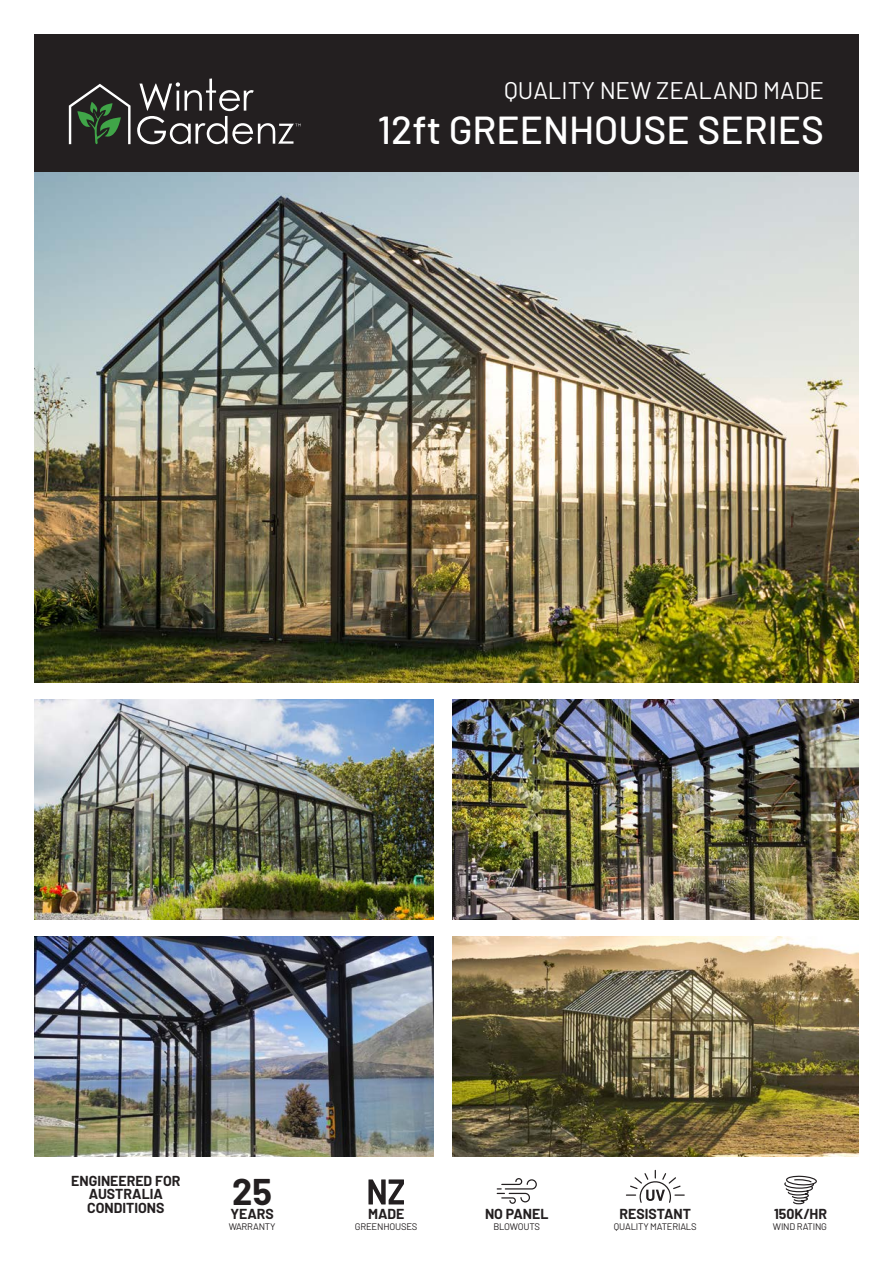
<style>
.page{position:relative;width:893px;height:1263px;background:#fff}
.page>*{position:absolute;margin:0;border:0;box-sizing:border-box;transform-origin:0 0}
.WG_Brochure_Header_small{font:500 39px "Barlow";color:#fff}
.t1{font:700 36.3px "Barlow";color:#231f20}
.WG_Brochure_Header_small-2{font:24px "Barlow";color:#fff}
.t2{font:700 14.1px "Barlow";color:#231f20}
.t3{font:9.45px "Barlow";letter-spacing:-.02em;color:#231f20}
</style>
<div class="page">
<div style="left:34px;top:34px;width:825px;height:138px;background:#231f20"></div>
<img style="left:34px;top:172px;width:825px;height:510px">
<img style="left:34px;top:700px;width:400px;height:220px">
<img style="left:34px;top:937px;width:400px;height:220px">
<img style="left:453px;top:700px;width:406px;height:220px">
<img style="left:453px;top:937px;width:406px;height:220px">
<svg style="left:69px;top:84px;width:62px;height:61px"></svg>
<svg style="left:137px;top:79px;width:164px;height:65px"></svg>
<svg style="left:368px;top:1179px;width:36px;height:25px"></svg>
<svg style="left:496px;top:1178px;width:41px;height:26px"></svg>
<svg style="left:626px;top:1169px;width:59px;height:34px"></svg>
<svg style="left:784px;top:1176px;width:33px;height:29px"></svg>
<p class="WG_Brochure_Header_small-2" style="left:504px;top:76px;width:321px">QUALITY NEW ZEALAND MADE</p>
<p class="WG_Brochure_Header_small" style="left:378px;top:106px;width:448px">12ft GREENHOUSE SERIES</p>
<p class="t2" style="left:71px;top:1172px;width:111px">ENGINEERED FOR</p>
<p class="t2" style="left:89px;top:1185px;width:76px">AUSTRALIA</p>
<p class="t2" style="left:87px;top:1199px;width:79px">CONDITIONS</p>
<p class="t1" style="left:232px;top:1169px;width:41px">25</p>
<p class="t2" style="left:230px;top:1205px;width:45px">YEARS</p>
<p class="t3" style="left:229px;top:1221px;width:48px">WARRANTY</p>
<p class="t2" style="left:368px;top:1205px;width:38px">MADE</p>
<p class="t3" style="left:355px;top:1221px;width:64px">GREENHOUSES</p>
<p class="t2" style="left:485px;top:1205px;width:65px">NO PANEL</p>
<p class="t3" style="left:493px;top:1221px;width:48px">BLOWOUTS</p>
<p class="t2" style="left:620px;top:1205px;width:73px">RESISTANT</p>
<p class="t3" style="left:614px;top:1221px;width:84px">QUALITY MATERIALS</p>
<p class="t2" style="left:774px;top:1205px;width:55px">150K/HR</p>
<p class="t3" style="left:773px;top:1221px;width:56px">WIND RATING</p>
</div>
